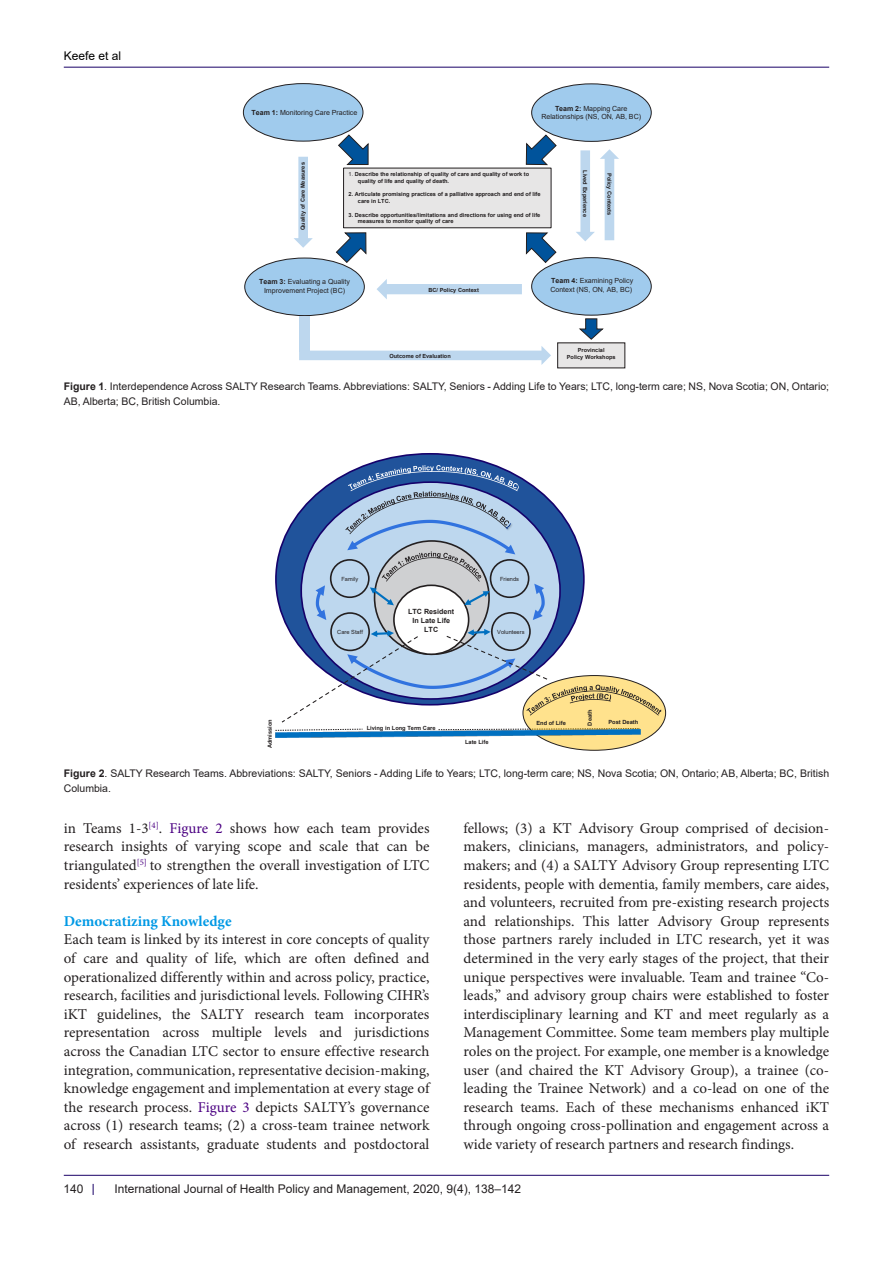
<style>
.page{position:relative;width:893px;height:1263px;background:#fff}
.page>*{position:absolute;margin:0;border:0;box-sizing:border-box;transform-origin:0 0}
.t1{font:15px/18.6px "Minion Pro";color:#231f20;text-align:justify}
.t2{font:700 15px "Minion Pro";color:#0099e5}
.t3{font:12px "Arial";color:#231f20}
.t4{font:12px "Arial";color:#000001}
.t5{font:10.5px/15px "Arial";color:#231f20}
.t6{font:700 7.2px/8.6px "Arial";color:#231f20;text-align:center}
.t7{font:7.05px/8.4px "Arial";color:#231f20;text-align:center}
.t8{font:700 5.7px "Arial";color:#231f20}
.t9{font:5.7px "Arial";color:#231f20}
.t10{font:700 5.55px/6.8px "Arial";color:#231f20}
.s1{font-weight:700}
.s2{font-weight:400}
.s3{color:#4b0082}
</style>
<div class="page">
<hr style="left:64px;top:1175px;width:765px;height:1px;background:#190066">
<hr style="left:64px;top:67px;width:765px;height:1px;background:#190066">
<div style="left:532px;top:258px;width:119px;height:57px;background:#a0cbed;border-radius:50%"></div>
<div style="left:531px;top:257px;width:121px;height:58px;border:1px solid #231f20;border-radius:50%"></div>
<div style="left:245px;top:258px;width:119px;height:58px;background:#a0cbed;border-radius:50%"></div>
<div style="left:244px;top:258px;width:121px;height:58px;border:1px solid #231f20;border-radius:50%"></div>
<svg style="left:579px;top:318px;width:24px;height:22px"></svg>
<svg style="left:526px;top:232px;width:31px;height:31px"></svg>
<svg style="left:335px;top:232px;width:32px;height:31px"></svg>
<svg style="left:526px;top:134px;width:31px;height:31px"></svg>
<svg style="left:338px;top:134px;width:31px;height:31px"></svg>
<svg style="left:299px;top:346px;width:252px;height:19px"></svg>
<div style="left:299px;top:316px;width:11px;height:36px;background:#bdd7ee"></div>
<div style="left:243px;top:84px;width:120px;height:57px;background:#a0cbed;border-radius:50%"></div>
<div style="left:243px;top:83px;width:120px;height:58px;border:1px solid #231f20;border-radius:50%"></div>
<div style="left:558px;top:343px;width:67px;height:25px;background:#e7e6e6"></div>
<div style="left:344px;top:168px;width:207px;height:60px;background:#e7e6e6"></div>
<div style="left:343px;top:168px;width:208px;height:60px;border:1px solid #231f20"></div>
<svg style="left:377px;top:279px;width:145px;height:20px"></svg>
<svg style="left:294px;top:157px;width:19px;height:91px"></svg>
<svg style="left:576px;top:149px;width:43px;height:92px"></svg>
<div style="left:532px;top:84px;width:119px;height:57px;background:#a0cbed;border-radius:50%"></div>
<div style="left:531px;top:83px;width:121px;height:59px;border:1px solid #231f20;border-radius:50%"></div>
<div style="left:276px;top:454px;width:308px;height:251px;background:#20539b;border-radius:50%"></div>
<div style="left:301px;top:482px;width:259px;height:217px;background:#bdd7ee;border-radius:50%"></div>
<div style="left:375px;top:541px;width:114px;height:113px;background:#cfd0d2;border-radius:50%"></div>
<div style="left:394px;top:585px;width:75px;height:69px;background:#fff;border-radius:50%"></div>
<div style="left:330px;top:612px;width:40px;height:39px;border:2px solid #231f20;border-radius:50%"></div>
<div style="left:491px;top:612px;width:40px;height:39px;border:2px solid #231f20;border-radius:50%"></div>
<div style="left:330px;top:559px;width:40px;height:39px;border:2px solid #231f20;border-radius:50%"></div>
<div style="left:490px;top:559px;width:39px;height:39px;border:2px solid #231f20;border-radius:50%"></div>
<svg style="left:316px;top:585px;width:10px;height:35px"></svg>
<svg style="left:533px;top:584px;width:12px;height:36px"></svg>
<svg style="left:345px;top:465px;width:174px;height:140px"></svg>
<div style="left:523px;top:675px;width:143px;height:75px;background:#ffc000;border-radius:50%;opacity:.45"></div>
<img style="left:275px;top:731px;width:365px;height:6px">
<svg style="left:275px;top:629px;width:387px;height:102px"></svg>
<p class="t4" style="left:64px;top:48px;width:59px">Keefe et al</p>
<p class="t7" style="left:252px;top:109px;width:107px"><span class="s1">Team 1:</span> Monitoring Care Practice</p>
<p class="t7" style="left:541px;top:104px;width:101px"><span class="s1">Team 2:</span> Mapping Care<br>Relationships (NS, ON, AB, BC)</p>
<p class="t10" style="left:300px;top:230px;width:69px;rotate:-90deg">Quality of Care Measures</p>
<p class="t10" style="left:613px;top:173px;width:44px;rotate:90deg">Policy Contexts</p>
<p class="t10" style="left:588px;top:170px;width:48px;rotate:90deg">Lived Experience</p>
<p class="t10" style="left:349px;top:171px;width:182px"><span class="s2">1.</span> Describe the relationship of quality of care and quality of work to</p>
<p class="t8" style="left:358px;top:177px;width:93px">quality of life and quality of death.</p>
<p class="t10" style="left:358px;top:191px;width:184px;text-indent:-9px">2. Articulate promising practices of a palliative approach and end of life care in LTC.</p>
<p class="t10" style="left:358px;top:211px;width:184px;text-indent:-9px">3. Describe opportunities/limitations and directions for using end of life measures to monitor quality of care</p>
<p class="t7" style="left:259px;top:277px;width:92px"><span class="s1">Team 3:</span> Evaluating a Quality<br>Improvement Project (BC)</p>
<p class="t10" style="left:428px;top:287px;width:52px">BC/ Policy Context</p>
<p class="t10" style="left:390px;top:353px;width:63px">Outcome of Evaluation</p>
<p class="t7" style="left:550px;top:276px;width:84px;text-align:left"><span class="s1">Team 4:</span> Examining Policy<br>Context (NS, ON, AB, BC)</p>
<p class="t10" style="left:567px;top:347px;width:50px;text-align:center">Provincial<br>Policy Workshops</p>
<p class="t5" style="left:64px;top:379px;width:767px"><span class="s1">Figure 1</span>. Interdependence Across SALTY Research Teams. Abbreviations: SALTY, Seniors - Adding Life to Years; LTC, long-term care; NS, Nova Scotia; ON, Ontario;<br>AB, Alberta; BC, British Columbia.</p>
<p class="t9" style="left:341px;top:575px;width:18px">Family</p>
<p class="t9" style="left:500px;top:575px;width:20px">Friends</p>
<p class="t8" style="left:266px;top:748px;width:31px;rotate:-90deg">Admission</p>
<p class="t6" style="left:408px;top:608px;width:47px">LTC Resident<br>In Late Life<br>LTC</p>
<p class="t9" style="left:337px;top:628px;width:27px">Care Staff</p>
<p class="t9" style="left:497px;top:628px;width:29px">Volunteers</p>
<p class="t8" style="left:367px;top:724px;width:70px">Living in Long Term Care</p>
<p class="t8" style="left:465px;top:737px;width:25px">Late Life</p>
<p class="t8" style="left:536px;top:719px;width:31px">End of Life</p>
<p class="t8" style="left:586px;top:725px;width:17px;rotate:-90deg">Death</p>
<p class="t8" style="left:608px;top:718px;width:31px">Post Death</p>
<p class="t5" style="left:64px;top:766px;width:767px"><span class="s1">Figure 2</span>. SALTY Research Teams. Abbreviations: SALTY, Seniors - Adding Life to Years; LTC, long-term care; NS, Nova Scotia; ON, Ontario; AB, Alberta; BC, British<br>Columbia.</p>
<p class="t1" style="left:64px;top:819px;width:367px">in Teams 1-3<sup>[4]</sup>. <span class="s3">Figure 2</span> shows how each team provides research insights of varying scope and scale that can be triangulated<sup>[5]</sup> to strengthen the overall investigation of LTC residents’ experiences of late life.</p>
<p class="t2" style="left:64px;top:910px;width:169px">Democratizing Knowledge</p>
<p class="t1" style="left:64px;top:930px;width:367px">Each team is linked by its interest in core concepts of quality of care and quality of life, which are often defined and operationalized differently within and across policy, practice, research, facilities and jurisdictional levels. Following CIHR’s iKT guidelines, the SALTY research team incorporates representation across multiple levels and jurisdictions across the Canadian LTC sector to ensure effective research integration, communication, representative decision-making, knowledge engagement and implementation at every stage of the research process. <span class="s3">Figure 3</span> depicts SALTY’s governance across (1) research teams; (2) a cross-team trainee network of research assistants, graduate students and postdoctoral</p>
<p class="t1" style="left:463px;top:819px;width:367px">fellows; (3) a KT Advisory Group comprised of decision&shy;makers, clinicians, managers, administrators, and policy&shy;makers; and (4) a SALTY Advisory Group representing LTC residents, people with dementia, family members, care aides, and volunteers, recruited from pre-existing research projects and relationships. This latter Advisory Group represents those partners rarely included in LTC research, yet it was determined in the very early stages of the project, that their unique perspectives were invaluable. Team and trainee “Co&shy;leads,” and advisory group chairs were established to foster interdisciplinary learning and KT and meet regularly as a Management Committee. Some team members play multiple roles on the project. For example, one member is a knowledge user (and chaired the KT Advisory Group), a trainee (co&shy;leading the Trainee Network) and a co-lead on one of the research teams. Each of these mechanisms enhanced iKT through ongoing cross-pollination and engagement across a wide variety of research partners and research findings.</p>
<p class="t3" style="left:64px;top:1180px;width:22px">140</p>
<p class="t3" style="left:114px;top:1180px;width:408px">International Journal of Health Policy and Management, 2020, 9(4), 138–142</p>
</div>
